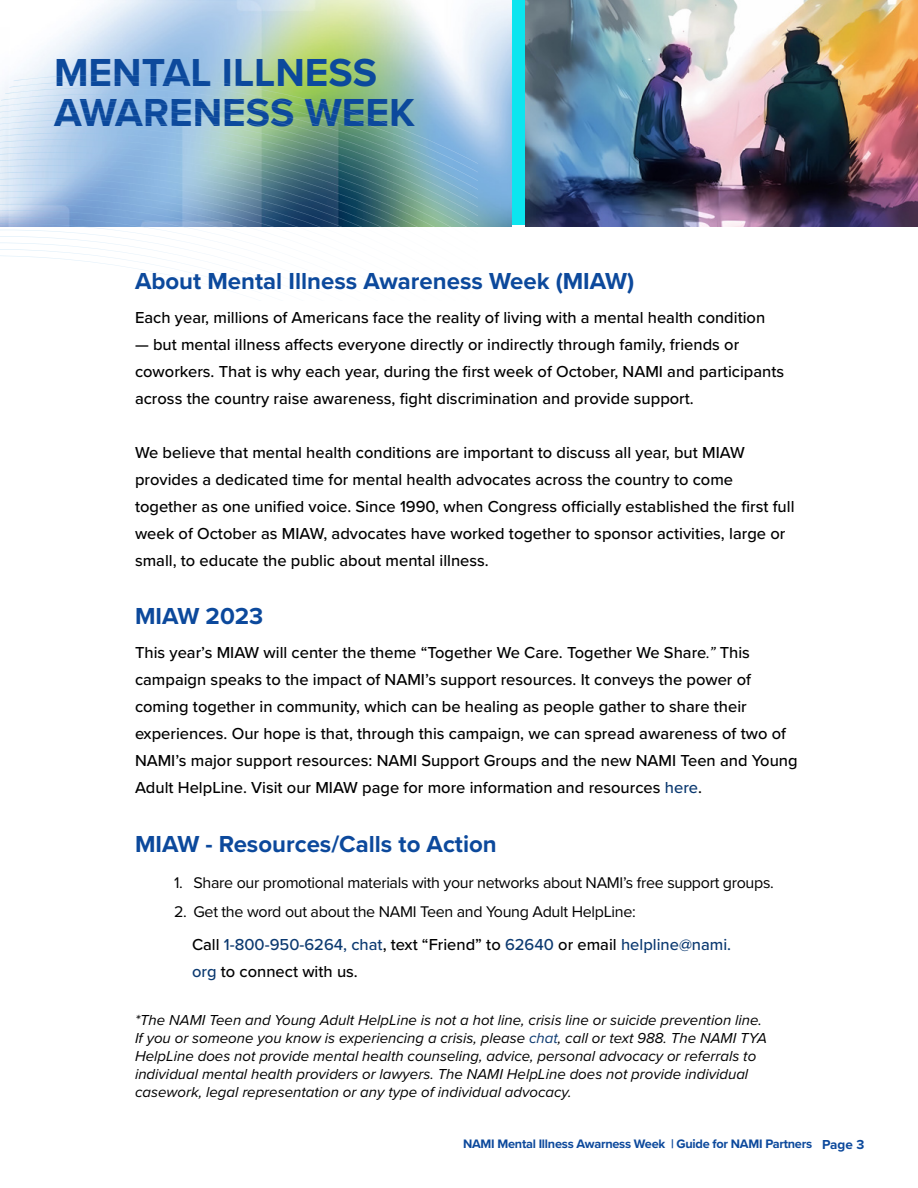
<style>
.page{position:relative;width:918px;height:1188px;background:#fff}
.page>*{position:absolute;margin:0;border:0;box-sizing:border-box;transform-origin:0 0}
.t1{font:700 40.5px/40.5px "Proxima Nova";color:#0c499c}
.t2{font:700 24px "Proxima Nova";color:#0c499c}
.t3{font:500 16.5px/27px "Proxima Nova";color:#000}
.t4{font:16.05px "Proxima Nova";letter-spacing:-.02em;color:#000}
.t5{font:italic 15px/18px "Proxima Nova";color:#000}
.t6{font:700 12.75px "Proxima Nova";letter-spacing:-.02em;color:#0c499c}
.s1{font-weight:400;font-style:italic}
.s2{color:#0b3970}
.s3{font-size:13.5px}
</style>
<div class="page">
<img style="left:0;top:0;width:512px;height:226px">
<div style="left:512px;top:0;width:14px;height:225px;background:#0ce5ef"></div>
<svg style="left:0;top:223px;width:478px;height:6px"></svg>
<svg style="left:0;top:101px;width:478px;height:122px;background:#698faa"></svg>
<svg style="left:1px;top:94px;width:477px;height:122px;background:#7a9db5"></svg>
<svg style="left:5px;top:88px;width:473px;height:122px;background:#7b9eb7"></svg>
<svg style="left:9px;top:81px;width:469px;height:122px;background:#83a6bd"></svg>
<svg style="left:14px;top:75px;width:464px;height:122px;background:#92b9bf"></svg>
<img style="left:526px;top:0;width:392px;height:227px">
<h1 class="t1" style="left:54px;top:51px;width:362px">MENTAL ILLNESS<br>AWARENESS WEEK</h1>
<h2 class="t2" style="left:135px;top:263px;width:501px">About Mental Illness Awareness Week (MIAW)</h2>
<p class="t3" style="left:135px;top:303px;width:632px">Each year, millions of Americans face the reality of living with a mental health condition</p>
<p class="t3" style="left:135px;top:330px;width:651px">— but mental illness affects everyone directly or indirectly through family, friends or coworkers. That is why each year, during the first week of October, NAMI and participants across the country raise awareness, fight discrimination and provide support.</p>
<p class="t3" style="left:135px;top:438px;width:661px">We believe that mental health conditions are important to discuss all year, but MIAW provides a dedicated time for mental health advocates across the country to come together as one unified voice. Since 1990, when Congress officially established the first full week of October as MIAW, advocates have worked together to sponsor activities, large or small, to educate the public about mental illness.</p>
<h2 class="t2" style="left:135px;top:598px;width:130px">MIAW 2023</h2>
<p class="t3" style="left:135px;top:638px;width:664px">This year’s MIAW will center the theme “Together We Care. Together We Share<span class="s1">.”</span> This campaign speaks to the impact of NAMI’s support resources. It conveys the power of coming together in community, which can be healing as people gather to share their experiences. Our hope is that, through this campaign, we can spread awareness of two of NAMI’s major support resources: NAMI Support Groups and the new NAMI Teen and Young Adult HelpLine. Visit our MIAW page for more information and resources <span class="s2">here</span>.</p>
<h2 class="t2" style="left:135px;top:826px;width:363px">MIAW - Resources/Calls to Action</h2>
<p class="t4" style="left:174px;top:870px;width:601px">1. Share our promotional materials with your networks about NAMI’s free support groups.</p>
<p class="t4" style="left:174px;top:899px;width:463px">2. Get the word out about the NAMI Teen and Young Adult HelpLine:</p>
<p class="t3" style="left:192px;top:931px;width:541px">Call <span class="s2">1-800-950-6264, chat</span>, text “Friend” to <span class="s2">62640</span> or email <span class="s2">helpline@nami. org</span> to connect with us.</p>
<p class="t5" style="left:135px;top:1010px;width:634px">*The NAMI Teen and Young Adult HelpLine is not a hot line, crisis line or suicide prevention line.<br>If you or someone you know is experiencing a crisis, please <span class="s2">chat</span>, call or text 988. The NAMI TYA HelpLine does not provide mental health counseling, advice, personal advocacy or referrals to individual mental health providers or lawyers. The NAMI HelpLine does not provide individual casework, legal representation or any type of individual advocacy.</p>
<p class="t6" style="left:463px;top:1134px;width:403px">NAMI Mental Illness Awarness Week | Guide for NAMI Partners <span class="s3">Page 3</span></p>
</div>
